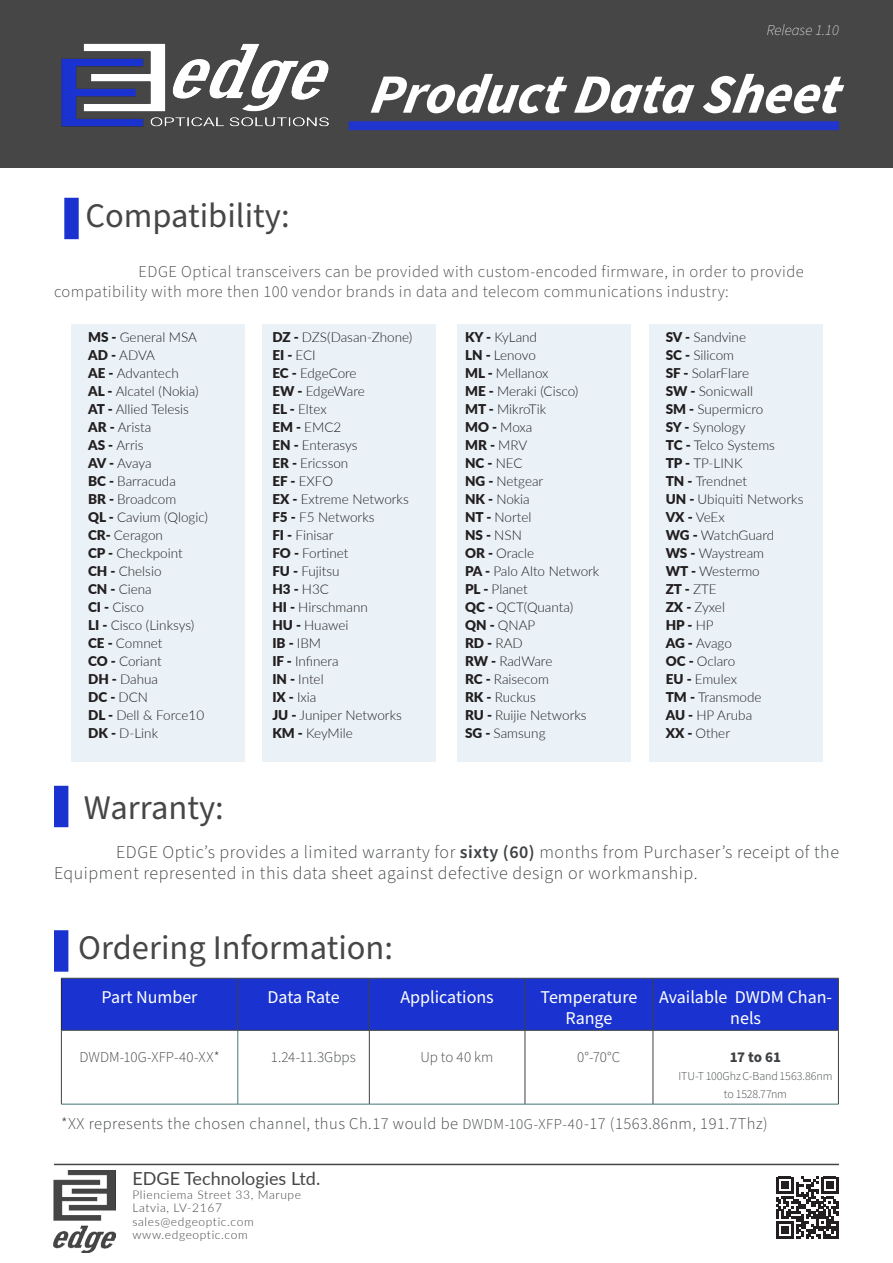
<style>
.page{position:relative;width:893px;height:1263px;background:#fff}
.page>*{position:absolute;margin:0;border:0;box-sizing:border-box;transform-origin:0 0}
.t1{font:italic 700 55.5px "Source Sans Pro";color:#fff}
.t2{font:34.5px "Source Sans Pro";color:#464646}
.t3{font:300 18px/21.6px "Source Sans Pro";letter-spacing:.03em;color:#3e4143}
.t4{font:18px/21.6px "Source Sans Pro";color:#fff;text-align:center}
.t5{font:18px "Lato";color:#464646}
.t6{font:300 16.5px "Source Sans Pro";letter-spacing:.03em;color:#464646}
.t7{font:300 16.5px "Source Sans Pro";letter-spacing:.03em;color:#3e4143}
.t8{font:300 15px "Source Sans Pro";color:#3e4143}
.t9{font:italic 200 15px "Source Sans Pro";color:#fff}
.t10{font:700 15px "Source Sans Pro";color:#3e4143}
.t11{font:300 13.5px/18px "Lato";color:#231f20}
.t12{font:300 12px "Lato";letter-spacing:.05em;color:#464646}
.t13{font:300 12px/18px "Source Sans Pro";letter-spacing:-.01em;color:#3e4143;text-align:center}
.s1{font-weight:900}
.s2{font-weight:600}
.s3{font-size:15px}
</style>
<div class="page">
<hr style="left:54px;top:1164px;width:785px;height:1px;background:#464646">
<img style="left:54px;top:1170px;width:61px;height:83px">
<svg style="left:776px;top:1177px;width:62px;height:62px"></svg>
<div style="left:0;top:0;width:893px;height:168px;background:#464646"></div>
<img style="left:61px;top:43px;width:268px;height:84px">
<div style="left:349px;top:121px;width:490px;height:9px;background:#1f35ce"></div>
<div style="left:54px;top:786px;width:14px;height:41px;background:#1a33d0"></div>
<div style="left:72px;top:324px;width:173px;height:438px;background:#eaf2f7"></div>
<div style="left:262px;top:324px;width:173px;height:438px;background:#eaf2f7"></div>
<div style="left:457px;top:324px;width:174px;height:438px;background:#eaf2f7"></div>
<div style="left:649px;top:324px;width:173px;height:438px;background:#eaf2f7"></div>
<div style="left:64px;top:198px;width:15px;height:41px;background:#1a33d0;border:2px solid #1a33d0"></div>
<div style="left:54px;top:930px;width:14px;height:42px;background:#1a33d0"></div>
<div style="left:62px;top:979px;width:776px;height:51px;background:#1a33d0"></div>
<hr style="left:61px;top:1030px;width:1px;height:74px;background:#3e4143">
<hr style="left:369px;top:1030px;width:1px;height:74px;background:#3e4143">
<hr style="left:525px;top:1030px;width:1px;height:74px;background:#3e4143">
<hr style="left:653px;top:1030px;width:1px;height:74px;background:#3e4143">
<hr style="left:838px;top:1030px;width:1px;height:74px;background:#3e4143">
<hr style="left:238px;top:1030px;width:1px;height:74px;background:#427374">
<hr style="left:61px;top:1104px;width:177px;height:1px;background:#427374">
<hr style="left:238px;top:1104px;width:131px;height:1px;background:#427374">
<hr style="left:369px;top:1104px;width:156px;height:1px;background:#427374">
<hr style="left:525px;top:1104px;width:128px;height:1px;background:#427374">
<hr style="left:653px;top:1104px;width:186px;height:1px;background:#427374">
<hr style="left:61px;top:978px;width:177px;height:1px;background:#3e4143">
<hr style="left:61px;top:1030px;width:177px;height:1px;background:#3e4143">
<hr style="left:61px;top:978px;width:1px;height:52px;background:#231f20">
<hr style="left:238px;top:978px;width:131px;height:1px;background:#3e4143">
<hr style="left:238px;top:1030px;width:131px;height:1px;background:#3e4143">
<hr style="left:238px;top:978px;width:1px;height:52px;background:#3e4143">
<hr style="left:369px;top:978px;width:156px;height:1px;background:#3e4143">
<hr style="left:369px;top:978px;width:1px;height:52px;background:#3e4143">
<hr style="left:369px;top:1030px;width:156px;height:1px;background:#3e4143">
<hr style="left:525px;top:978px;width:128px;height:1px;background:#3e4143">
<hr style="left:525px;top:978px;width:1px;height:52px;background:#3e4143">
<hr style="left:525px;top:1030px;width:128px;height:1px;background:#3e4143">
<hr style="left:653px;top:978px;width:186px;height:1px;background:#3e4143">
<hr style="left:653px;top:978px;width:1px;height:52px;background:#3e4143">
<hr style="left:838px;top:978px;width:1px;height:52px;background:#3e4143">
<hr style="left:653px;top:1030px;width:186px;height:1px;background:#3e4143">
<p class="t9" style="left:767px;top:20px;width:74px">Release 1.10</p>
<p class="t2" style="left:86px;top:193px;width:206px">Compatibility:</p>
<p class="t1" style="left:369px;top:56px;width:484px">ProductData Sheet</p>
<p class="t6" style="left:139px;top:261px;width:667px">EDGE Optical transceivers can be provided with custom-encoded firmware, in order to provide</p>
<p class="t6" style="left:54px;top:281px;width:676px">compatibility with more then 100 vendor brands in data and telecom communications industry:</p>
<p class="t11" style="left:88px;top:328px;width:121px"><span class="s1">MS -</span> General MSA<br><span class="s1">AD -</span> ADVA<br><span class="s1">AE -</span> Advantech<br><span class="s1">AL -</span> Alcatel (Nokia)<br><span class="s1">AT -</span> Allied Telesis<br><span class="s1">AR -</span> Arista<br><span class="s1">AS -</span> Arris<br><span class="s1">AV -</span> Avaya<br><span class="s1">BC -</span> Barracuda<br><span class="s1">BR -</span> Broadcom<br><span class="s1">QL -</span> Cavium (Qlogic)<br><span class="s1">CR-</span> Ceragon<br><span class="s1">CP -</span> Checkpoint<br><span class="s1">CH -</span> Chelsio<br><span class="s1">CN -</span> Ciena<br><span class="s1">CI -</span> Cisco<br><span class="s1">LI -</span> Cisco (Linksys)<br><span class="s1">CE -</span> Comnet<br><span class="s1">CO -</span> Coriant<br><span class="s1">DH -</span> Dahua<br><span class="s1">DC -</span> DCN<br><span class="s1">DL -</span> Dell &amp; Force10<br><span class="s1">DK -</span> D-Link</p>
<p class="t11" style="left:272px;top:328px;width:142px"><span class="s1">DZ -</span> DZS(Dasan-Zhone)<br><span class="s1">EI -</span> ECI<br><span class="s1">EC -</span> EdgeCore<br><span class="s1">EW -</span> EdgeWare<br><span class="s1">EL -</span> Eltex<br><span class="s1">EM -</span> EMC2<br><span class="s1">EN -</span> Enterasys<br><span class="s1">ER -</span> Ericsson<br><span class="s1">EF -</span> EXFO<br><span class="s1">EX -</span> Extreme Networks<br><span class="s1">F5 -</span> F5 Networks<br><span class="s1">FI -</span> Finisar<br><span class="s1">FO -</span> Fortinet<br><span class="s1">FU -</span> Fujitsu<br><span class="s1">H3 -</span> H3C<br><span class="s1">HI -</span> Hirschmann<br><span class="s1">HU -</span> Huawei<br><span class="s1">IB -</span> IBM<br><span class="s1">IF -</span> Infinera<br><span class="s1">IN -</span> Intel<br><span class="s1">IX -</span> Ixia<br><span class="s1">JU -</span> Juniper Networks<br><span class="s1">KM -</span> KeyMile</p>
<p class="t11" style="left:465px;top:328px;width:136px"><span class="s1">KY -</span> KyLand<br><span class="s1">LN -</span> Lenovo<br><span class="s1">ML -</span> Mellanox<br><span class="s1">ME -</span> Meraki (Cisco)<br><span class="s1">MT -</span> MikroTik<br><span class="s1">MO -</span> Moxa<br><span class="s1">MR -</span> MRV<br><span class="s1">NC -</span> NEC<br><span class="s1">NG -</span> Netgear<br><span class="s1">NK -</span> Nokia<br><span class="s1">NT -</span> Nortel<br><span class="s1">NS -</span> NSN<br><span class="s1">OR -</span> Oracle<br><span class="s1">PA -</span> Palo Alto Network<br><span class="s1">PL -</span> Planet<br><span class="s1">QC -</span> QCT(Quanta)<br><span class="s1">QN -</span> QNAP<br><span class="s1">RD -</span> RAD<br><span class="s1">RW -</span> RadWare<br><span class="s1">RC -</span> Raisecom<br><span class="s1">RK -</span> Ruckus<br><span class="s1">RU -</span> Ruijie Networks<br><span class="s1">SG -</span> Samsung</p>
<p class="t11" style="left:666px;top:328px;width:139px"><span class="s1">SV -</span> Sandvine<br><span class="s1">SC -</span> Silicom<br><span class="s1">SF -</span> SolarFlare<br><span class="s1">SW -</span> Sonicwall<br><span class="s1">SM -</span> Supermicro<br><span class="s1">SY -</span> Synology<br><span class="s1">TC -</span> Telco Systems<br><span class="s1">TP -</span> TP-LINK<br><span class="s1">TN -</span> Trendnet<br><span class="s1">UN -</span> Ubiquiti Networks<br><span class="s1">VX -</span> VeEx<br><span class="s1">WG -</span> WatchGuard<br><span class="s1">WS -</span> Waystream<br><span class="s1">WT -</span> Westermo<br><span class="s1">ZT -</span> ZTE<br><span class="s1">ZX -</span> Zyxel<br><span class="s1">HP -</span> HP<br><span class="s1">AG -</span> Avago<br><span class="s1">OC -</span> Oclaro<br><span class="s1">EU -</span> Emulex<br><span class="s1">TM -</span> Transmode<br><span class="s1">AU -</span> HP Aruba<br><span class="s1">XX -</span> Other</p>
<p class="t2" style="left:84px;top:784px;width:141px">Warranty:</p>
<p class="t3" style="left:54px;top:842px;width:786px;text-indent:62px">EDGE Optic’s provides a limited warranty for <span class="s2">sixty (60)</span> months from Purchaser’s receipt of the<br>Equipment represented in this data sheet against defective design or workmanship.</p>
<p class="t2" style="left:78px;top:925px;width:316px">Ordering Information:</p>
<p class="t4" style="left:102px;top:986px;width:97px">Part Number</p>
<p class="t4" style="left:268px;top:986px;width:74px">Data Rate</p>
<p class="t4" style="left:400px;top:986px;width:95px">Applications</p>
<p class="t4" style="left:541px;top:986px;width:98px">Temperature<br>Range</p>
<p class="t4" style="left:659px;top:986px;width:175px">Available DWDM Chan&shy;nels</p>
<p class="t8" style="left:80px;top:1047px;width:142px">DWDM-10G-XFP-40-XX*</p>
<p class="t8" style="left:271px;top:1047px;width:86px">1.24-11.3Gbps</p>
<p class="t8" style="left:420px;top:1047px;width:74px">Up to 40 km</p>
<p class="t8" style="left:577px;top:1047px;width:45px">0°-70°C</p>
<p class="t10" style="left:730px;top:1047px;width:53px">17 to 61</p>
<p class="t13" style="left:678px;top:1067px;width:155px">ITU-T 100Ghz C-Band 1563.86nm to 1528.77nm</p>
<p class="t7" style="left:61px;top:1113px;width:708px">*XX represents the chosen channel, thus Ch.17 would be <span class="s3">DWDM-10G-XFP-40</span>-17 (1563.86nm, 191.7Thz)</p>
<p class="t5" style="left:132px;top:1166px;width:189px">EDGE Technologies Ltd.</p>
<p class="t12" style="left:132px;top:1186px;width:170px">Plienciema Street 33, Marupe</p>
<p class="t12" style="left:132px;top:1200px;width:91px">Latvia, LV-2167</p>
<p class="t12" style="left:132px;top:1213px;width:123px">sales@edgeoptic.com</p>
<p class="t12" style="left:132px;top:1227px;width:117px">www.edgeoptic.com</p>
</div>
